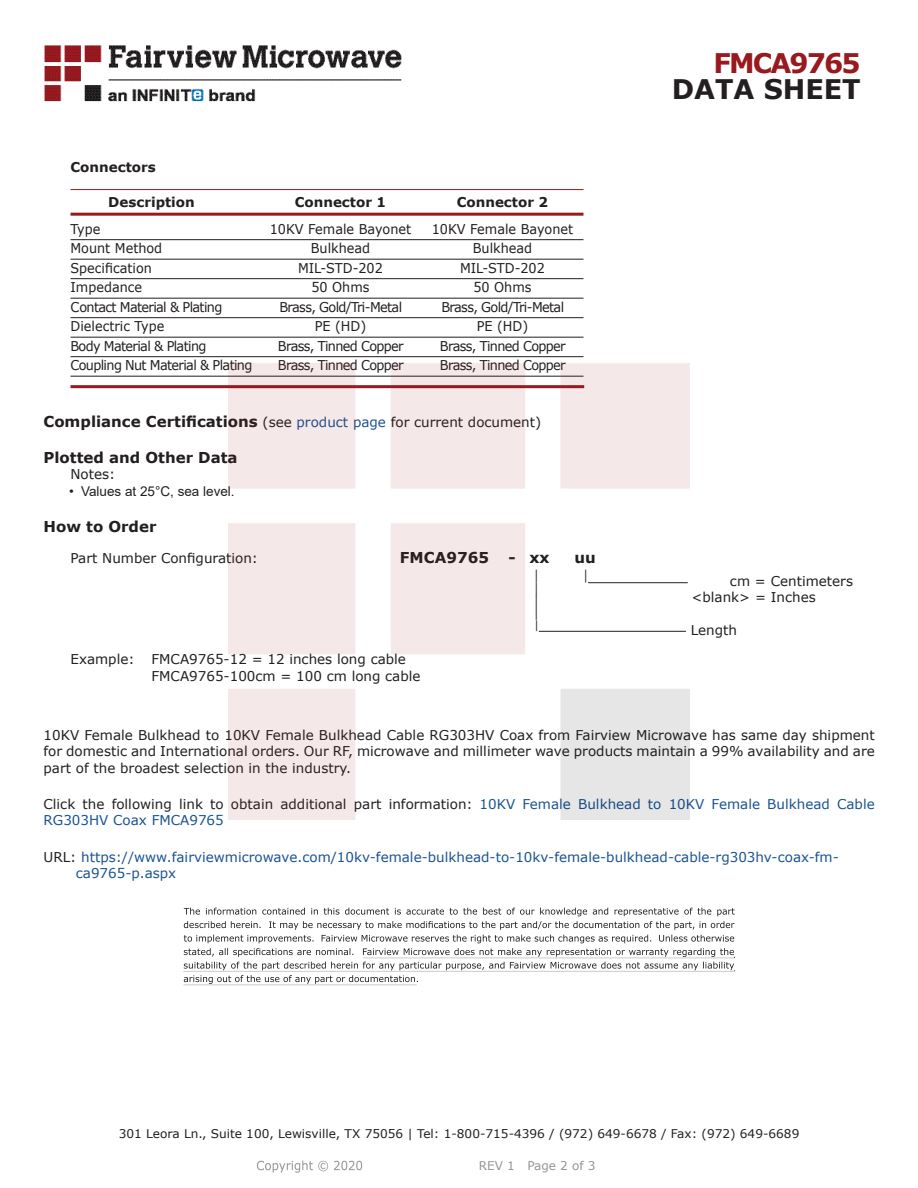
<style>
.page{position:relative;width:918px;height:1188px;background:#fff}
.page>*{position:absolute;margin:0;border:0;box-sizing:border-box;transform-origin:0 0}
.t1{font:700 27px "Verdana";color:#231f20}
.FM{font:700 27px "Verdana";letter-spacing:-.07em;color:#981a1e}
.Specs_Para{font:25.8px "Verdana";color:#231f20;scale:.39 1}
.Head1_for_Compliance{font:700 15px "Verdana";color:#231f20}
.Specs_Para-2{font:700 15px "Verdana";color:#231f20}
.Web_Description_Para{font:13.5px/16.2px "Verdana";color:#231f20;text-align:justify}
.Table_Body_Connector{font:13.5px "Verdana";letter-spacing:-.05em;color:#231f20;scale:.95 1}
.Specs_Para-3{font:13.5px "Verdana";color:#231f20}
.Table_Body_Connector-2{font:13.5px "Verdana";color:#231f20;scale:.95 1}
.URL_para{font:13.5px/16.2px "Verdana";color:#1a5392}
.Web_Description_Para-2{font:13.5px/16.2px "Verdana";color:#1a5392}
.Table_Header_Connect{font:700 13.5px "Verdana";color:#231f20}
.t2{font:13.5px "Arial";color:#231f20}
.Head2{font:700 13.5px "Verdana";color:#231f20}
.Specs_Para-4{font:13.5px "Verdana";color:#231f20;scale:.75 1}
.t3{font:12px "Verdana";color:#231f20}
.REV_Info{font:12px "Verdana";color:#939598}
.Specs_Para-5{font:11.25px "Verdana";color:#231f20;scale:.86 1}
.s1{font-weight:400;font-size:13.5px}
.s2{font-weight:400;font-size:13.5px;color:#1a5392}
.s3{color:#231f20}
</style>
<div class="page">
<hr style="left:70px;top:189px;width:514px;height:1px;background:#981a1e">
<hr style="left:70px;top:213px;width:514px;height:3px;background:#981a1e">
<hr style="left:70px;top:239px;width:514px;height:1px;background:#231f20">
<hr style="left:70px;top:259px;width:514px;height:1px;background:#231f20">
<hr style="left:70px;top:278px;width:514px;height:1px;background:#231f20">
<hr style="left:70px;top:298px;width:514px;height:1px;background:#231f20">
<hr style="left:70px;top:317px;width:514px;height:1px;background:#231f20">
<hr style="left:70px;top:337px;width:514px;height:1px;background:#231f20">
<hr style="left:70px;top:356px;width:514px;height:1px;background:#231f20">
<hr style="left:70px;top:376px;width:514px;height:1px;background:#231f20">
<hr style="left:70px;top:385px;width:514px;height:3px;background:#981a1e">
<svg style="left:184px;top:908px;width:551px;height:76px"></svg>
<hr style="left:363px;top:958px;width:372px;height:1px;background:#231f20">
<hr style="left:183px;top:971px;width:551px;height:1px;background:#231f20">
<hr style="left:184px;top:984px;width:233px;height:1px;background:#231f20">
<img style="left:257px;top:1160px;width:106px;height:13px">
<img style="left:228px;top:364px;width:462px;height:456px">
<img style="left:44px;top:45px;width:358px;height:57px">
<p class="Head2" style="left:70px;top:158px;width:87px">Connectors</p>
<p class="Table_Header_Connect" style="left:108px;top:192px;width:88px">Description</p>
<p class="Table_Header_Connect" style="left:295px;top:192px;width:93px">Connector 1</p>
<p class="Table_Header_Connect" style="left:457px;top:192px;width:93px">Connector 2</p>
<p class="Table_Body_Connector" style="left:70px;top:219px;width:33px">Type</p>
<p class="Table_Body_Connector-2" style="left:270px;top:219px;width:150px">10KV Female Bayonet</p>
<p class="Table_Body_Connector-2" style="left:432px;top:219px;width:150px">10KV Female Bayonet</p>
<p class="Table_Body_Connector-2" style="left:70px;top:239px;width:98px">Mount Method</p>
<p class="Table_Body_Connector-2" style="left:311px;top:239px;width:64px">Bulkhead</p>
<p class="Table_Body_Connector-2" style="left:473px;top:239px;width:64px">Bulkhead</p>
<p class="Table_Body_Connector-2" style="left:70px;top:258px;width:87px">Specification</p>
<p class="Table_Body_Connector-2" style="left:298px;top:258px;width:91px">MIL-STD-202</p>
<p class="Table_Body_Connector-2" style="left:460px;top:258px;width:91px">MIL-STD-202</p>
<p class="Table_Body_Connector-2" style="left:70px;top:278px;width:77px">Impedance</p>
<p class="Table_Body_Connector" style="left:311px;top:278px;width:63px">50 Ohms</p>
<p class="Table_Body_Connector" style="left:473px;top:278px;width:63px">50 Ohms</p>
<p class="Table_Body_Connector" style="left:70px;top:297px;width:161px">Contact Material &amp; Plating</p>
<p class="Table_Body_Connector" style="left:279px;top:297px;width:131px">Brass, Gold/Tri-Metal</p>
<p class="Table_Body_Connector" style="left:441px;top:297px;width:131px">Brass, Gold/Tri-Metal</p>
<p class="Table_Body_Connector-2" style="left:70px;top:317px;width:100px">Dielectric Type</p>
<p class="Table_Body_Connector" style="left:315px;top:317px;width:56px">PE (HD)</p>
<p class="Table_Body_Connector" style="left:477px;top:317px;width:56px">PE (HD)</p>
<p class="Table_Body_Connector" style="left:70px;top:336px;width:145px">Body Material &amp; Plating</p>
<p class="Table_Body_Connector" style="left:278px;top:336px;width:134px">Brass, Tinned Copper</p>
<p class="Table_Body_Connector" style="left:440px;top:336px;width:134px">Brass, Tinned Copper</p>
<p class="Table_Body_Connector" style="left:70px;top:356px;width:193px">Coupling Nut Material &amp; Plating</p>
<p class="Table_Body_Connector" style="left:278px;top:356px;width:134px">Brass, Tinned Copper</p>
<p class="Table_Body_Connector" style="left:440px;top:356px;width:134px">Brass, Tinned Copper</p>
<p class="FM" style="left:714px;top:44px;width:149px">FMCA9765</p>
<p class="t1" style="left:672px;top:70px;width:191px">DATA SHEET</p>
<p class="Head1_for_Compliance" style="left:44px;top:411px;width:499px">Compliance Certifications <span class="s1">(see</span> <span class="s2">product page</span> <span class="s1">for current document)</span></p>
<p class="Head1_for_Compliance" style="left:44px;top:447px;width:196px">Plotted and Other Data</p>
<p class="Specs_Para-3" style="left:70px;top:465px;width:46px">Notes:</p>
<p class="t2" style="left:69px;top:482px;width:167px">• Values at 25°C, sea level.</p>
<p class="Head1_for_Compliance" style="left:44px;top:515px;width:115px">How to Order</p>
<p class="Specs_Para-3" style="left:70px;top:549px;width:189px">Part Number Configuration:</p>
<p class="Specs_Para-2" style="left:400px;top:547px;width:91px">FMCA9765</p>
<p class="Specs_Para-2" style="left:509px;top:547px;width:43px">- xx</p>
<p class="Specs_Para-2" style="left:575px;top:547px;width:23px">uu</p>
<p class="Specs_Para-4" style="left:534px;top:566px;width:8px">|</p>
<p class="Specs_Para-4" style="left:584px;top:566px;width:8px">|</p>
<p class="Specs_Para-3" style="left:730px;top:572px;width:125px">cm = Centimeters</p>
<p class="Specs_Para-4" style="left:534px;top:579px;width:8px">|</p>
<p class="Specs_Para-3" style="left:692px;top:588px;width:126px">&lt;blank&gt; = Inches</p>
<p class="Specs_Para" style="left:534px;top:588px;width:13px">|</p>
<p class="Specs_Para-5" style="left:534px;top:617px;width:7px">|</p>
<p class="Specs_Para-3" style="left:691px;top:620px;width:48px">Length</p>
<p class="Specs_Para-3" style="left:70px;top:650px;width:66px">Example:</p>
<p class="Specs_Para-3" style="left:152px;top:650px;width:256px">FMCA9765-12 = 12 inches long cable</p>
<p class="Specs_Para-3" style="left:152px;top:666px;width:271px">FMCA9765-100cm = 100 cm long cable</p>
<p class="Web_Description_Para" style="left:44px;top:727px;width:833px">10KV Female Bulkhead to 10KV Female Bulkhead Cable RG303HV Coax from Fairview Microwave has same day shipment for domestic and International orders. Our RF, microwave and millimeter wave products maintain a 99% availability and are part of the broadest selection in the industry.</p>
<p class="Web_Description_Para-2" style="left:44px;top:796px;width:833px"><span class="s3">Click the following link to obtain additional part information:</span> 10KV Female Bulkhead to 10KV Female Bulkhead Cable<br>RG303HV Coax FMCA9765</p>
<p class="URL_para" style="left:76px;top:849px;width:765px;text-indent:-32px"><span class="s3">URL:</span> https://www.fairviewmicrowave.com/10kv-female-bulkhead-to-10kv-female-bulkhead-cable-rg303hv-coax-fm&shy;ca9765-p.aspx</p>
<p class="t3" style="left:119px;top:1125px;width:682px">301 Leora Ln., Suite 100, Lewisville, TX 75056 | Tel: 1-800-715-4396 / (972) 649-6678 / Fax: (972) 649-6689</p>
<p class="REV_Info" style="left:479px;top:1157px;width:118px">REV 1 Page 2 of 3</p>
</div>
